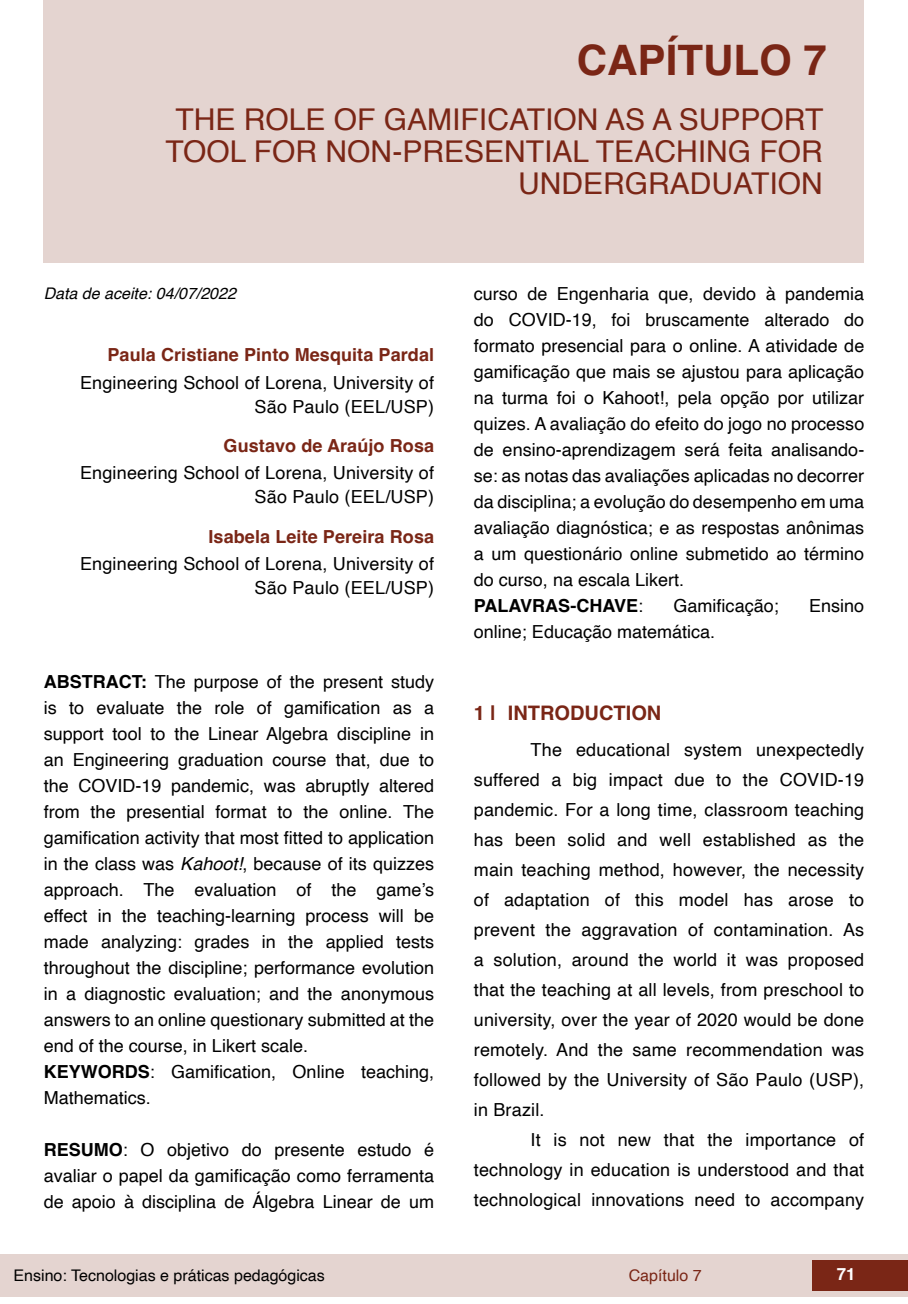
<style>
.page{position:relative;width:908px;height:1304px;background:#fff}
.page>*{position:absolute;margin:0;border:0;box-sizing:border-box;transform-origin:0 0}
.t1{font:700 42px "Helvetica";color:#7a2616}
.t2{font:30px/32px "Helvetica";color:#7a2616;text-align:right}
.t3{font:700 20px "Helvetica";color:#7a2616}
.t4{font:18px/26px "Helvetica";color:#000;text-align:right}
.t5{font:700 18px "Helvetica";letter-spacing:.005em;color:#7a2616}
.t6{font:700 16.8px "Helvetica";color:#fff}
.t7{font:16px "Helvetica";color:#000}
.t8{font:italic 16px "Helvetica";color:#000}
.t9{font:16px "Helvetica";color:#7a2616}
.s1{font-weight:700}
.s2{font-style:italic}
</style>
<div class="page">
<div style="left:0;top:1254px;width:906px;height:43px;background:#e4d4d0"></div>
<div style="left:812px;top:1261px;width:95px;height:30px;background:#7a2616"></div>
<div style="left:44px;top:0;width:819px;height:263px;background:#e4d4d0"></div>
<h1 class="t1" style="left:576px;top:35px;width:251px">CAPÍTULO 7</h1>
<h2 class="t2" style="left:165px;top:104px;width:659px">THE ROLE OF GAMIFICATION AS A SUPPORT<br>TOOL FOR NON-PRESENTIAL TEACHING FOR<br>UNDERGRADUATION</h2>
<p class="t8" style="left:44px;top:280px;width:194px">Data de aceite: 04/07/2022</p>
<p class="t5" style="left:107px;top:344px;width:328px">Paula Cristiane Pinto Mesquita Pardal</p>
<p class="t4" style="left:80px;top:371px;width:355px;line-height:24px">Engineering School of Lorena, University of<br>São Paulo (EEL/USP)</p>
<p class="t5" style="left:223px;top:435px;width:212px">Gustavo de Araújo Rosa</p>
<p class="t4" style="left:80px;top:462px;width:355px;line-height:24px">Engineering School of Lorena, University of<br>São Paulo (EEL/USP)</p>
<p class="t5" style="left:208px;top:525px;width:227px">Isabela Leite Pereira Rosa</p>
<p class="t4" style="left:80px;top:552px;width:355px;line-height:24px">Engineering School of Lorena, University of<br>São Paulo (EEL/USP)</p>
<p class="t4" style="left:44px;top:669px;width:392px;text-align:left"><span class="s1">ABSTRACT:</span> The purpose of the present study is to evaluate the role of gamification as a support tool to the Linear Algebra discipline in an Engineering graduation course that, due to the COVID-19 pandemic, was abruptly altered from the presential format to the online. The gamification activity that most fitted to application in the class was <span class="s2">Kahoot!</span>, because of its quizzes approach. The evaluation of the game’s effect in the teaching-learning process will be made analyzing: grades in the applied tests throughout the discipline; performance evolution in a diagnostic evaluation; and the anonymous answers to an online questionary submitted at the end of the course, in Likert scale.<br><span class="s1">KEYWORDS</span>: Gamification, Online teaching, Mathematics.</p>
<p class="t4" style="left:44px;top:1137px;width:392px;text-align:justify"><span class="s1">RESUMO</span>: O objetivo do presente estudo é avaliar o papel da gamificação como ferramenta de apoio à disciplina de Álgebra Linear de um</p>
<p class="t4" style="left:473px;top:281px;width:392px;text-align:left">curso de Engenharia que, devido à pandemia do COVID-19, foi bruscamente alterado do formato presencial para o online. A atividade de gamificação que mais se ajustou para aplicação na turma foi o Kahoot!, pela opção por utilizar quizes. A avaliação do efeito do jogo no processo de ensino-aprendizagem será feita analisando&shy;se: as notas das avaliações aplicadas no decorrer da disciplina; a evolução do desempenho em uma avaliação diagnóstica; e as respostas anônimas a um questionário online submetido ao término do curso, na escala Likert.<br><span class="s1">PALAVRAS-CHAVE</span>:</p>
<p class="t4" style="left:673px;top:593px;width:107px">Gamificação;</p>
<p class="t4" style="left:808px;top:593px;width:57px">Ensino</p>
<p class="t4" style="left:473px;top:619px;width:243px">online; Educação matemática.</p>
<p class="t3" style="left:473px;top:701px;width:189px">1 | INTRODUCTION</p>
<p class="t4" style="left:473px;top:735px;width:392px;line-height:30px;text-align:justify;text-indent:57px">The educational system unexpectedly suffered a big impact due to the COVID-19 pandemic. For a long time, classroom teaching has been solid and well established as the main teaching method, however, the necessity of adaptation of this model has arose to prevent the aggravation of contamination. As a solution, around the world it was proposed that the teaching at all levels, from preschool to university, over the year of 2020 would be done remotely. And the same recommendation was followed by the University of São Paulo (USP), in Brazil.</p>
<p class="t4" style="left:473px;top:1125px;width:392px;line-height:30px;text-align:justify;text-indent:57px">It is not new that the importance of technology in education is understood and that technological innovations need to accompany</p>
<p class="t7" style="left:14px;top:1263px;width:312px">Ensino: Tecnologias e práticas pedagógicas</p>
<p class="t9" style="left:628px;top:1263px;width:74px">Capítulo 7</p>
<p class="t6" style="left:836px;top:1264px;width:20px">71</p>
</div>
